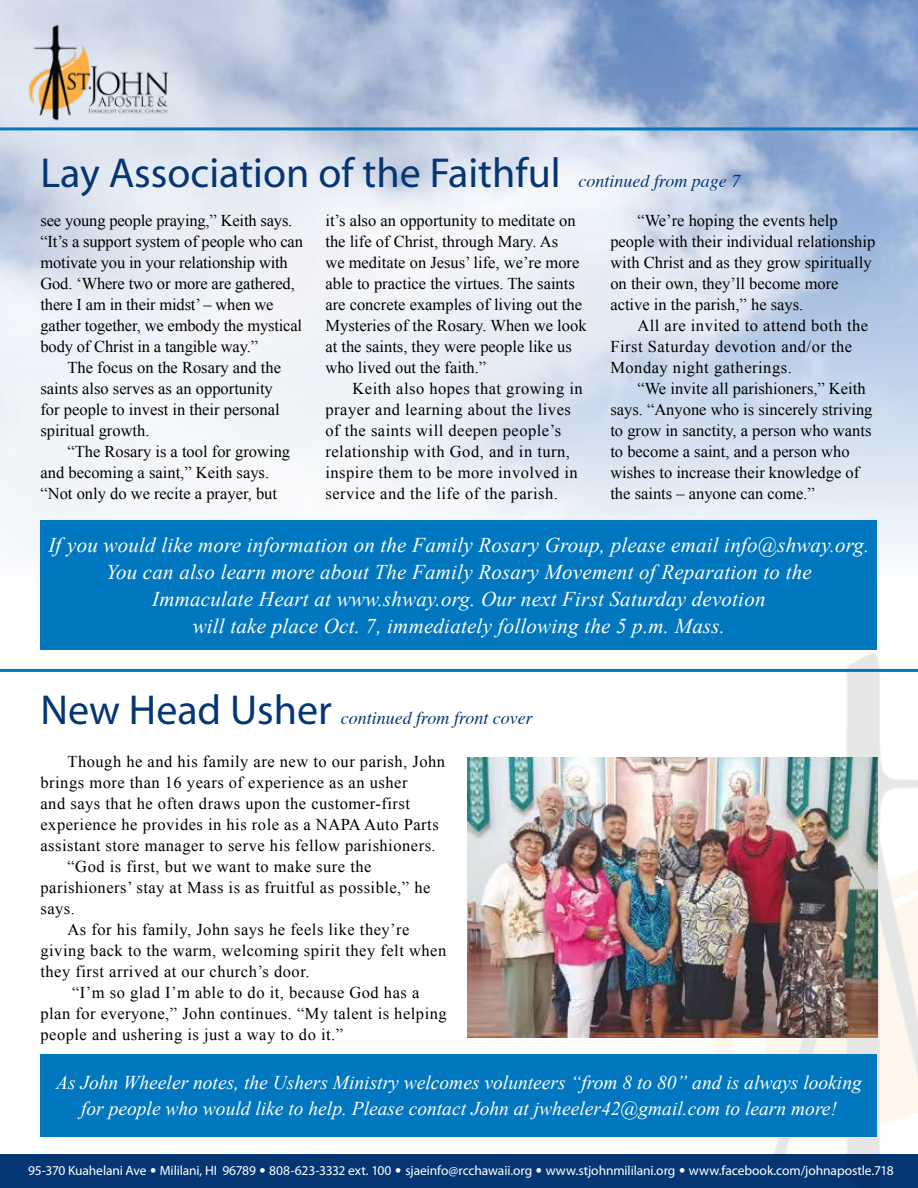
<style>
.page{position:relative;width:918px;height:1188px;background:#fff}
.page>*{position:absolute;margin:0;border:0;box-sizing:border-box;transform-origin:0 0}
.t1{font:42px "Myriad";color:#043673}
.t2{font:italic 21px/27px "Times New Roman";letter-spacing:.01em;color:#fff;text-align:center}
.t3{font:italic 19.5px/25.5px "Times New Roman";color:#fff;text-align:center}
.t4{font:italic 18px "Times";color:#043673}
.t5{font:16.5px/21px "Times New Roman";color:#000}
.t6{font:16.5px/21px "Times New Roman";letter-spacing:.03em;color:#000}
.t7{font:13.5px "Myriad Pro";letter-spacing:-.01em;color:#fff}
.s1{font-family:"Palatino"}
</style>
<div class="page">
<div style="left:0;top:1154px;width:918px;height:34px;background:#043673"></div>
<img style="left:672px;top:653px;width:246px;height:534px">
<img style="left:0;top:0;width:918px;height:552px">
<hr style="left:0;top:127px;width:918px;height:3px;background:#0077be">
<img style="left:11px;top:14px;width:172px;height:114px">
<div style="left:40px;top:1054px;width:838px;height:83px;background:#0077be"></div>
<hr style="left:0;top:669px;width:918px;height:3px;background:#0077be">
<div style="left:40px;top:520px;width:837px;height:130px;background:#0077be"></div>
<img style="left:467px;top:757px;width:410px;height:281px">
<h1 class="t1" style="left:40px;top:152px;width:522px">Lay Association of the Faithful</h1>
<p class="t4" style="left:579px;top:166px;width:163px">continued from page 7</p>
<p class="t5" style="left:40px;top:209px;width:264px">see young people praying,” Keith says. “It’s a support system of people who can motivate you in your relationship with God. ‘Where two or more are gathered, there I am in their midst’ – when we gather together, we embody the mystical body of Christ in a tangible way.”</p>
<p class="t5" style="left:40px;top:357px;width:242px;text-indent:27px">The focus on the Rosary and the saints also serves as an opportunity for people to invest in their personal spiritual growth.</p>
<p class="t5" style="left:40px;top:441px;width:251px;text-indent:27px">“The Rosary is a tool for growing and becoming a saint,” Keith says. “Not only do we recite a prayer, but</p>
<p class="t5" style="left:325px;top:210px;width:263px">it’s also an opportunity to meditate on the life of Christ, through Mary. As<br>we meditate on Jesus’ life, we’re more able to practice the virtues. The saints are concrete examples of living out the Mysteries of the Rosary. When we look at the saints, they were people like us who lived out the faith.”</p>
<p class="t6" style="left:325px;top:378px;width:259px;text-indent:27px">Keith also hopes that growing in prayer and learning about the lives of the saints will deepen people’s relationship with God, and in turn, inspire them to be more involved in service and the life of the parish.</p>
<p class="t5" style="left:610px;top:210px;width:266px;text-indent:27px">“We’re hoping the events help people with their individual relationship with Christ and as they grow spiritually on their own, they’ll become more active in the parish,” he says.</p>
<p class="t6" style="left:610px;top:315px;width:259px;text-indent:27px">All are invited to attend both the<br>First Saturday devotion and/or the<br>Monday night gatherings.</p>
<p class="t5" style="left:610px;top:378px;width:264px;text-indent:27px">“We invite all parishioners,” Keith says. “Anyone who is sincerely striving to grow in sanctity, a person who wants to become a saint, and a person who wishes to increase their knowledge of the saints – anyone can come.”</p>
<p class="t2" style="left:48px;top:531px;width:823px">If you would like more information on the Family Rosary Group, please email info@shway.org.<br>You can also learn more about The Family Rosary Movement of Reparation to the<br>Immaculate Heart at www.shway.org. Our next First Saturday devotion<br>will take place Oct. 7, immediately following the 5 p.m. Mass.</p>
<h1 class="t1" style="left:40px;top:689px;width:293px">New Head Usher</h1>
<p class="t4" style="left:341px;top:703px;width:194px">continued from front cover</p>
<p class="t6" style="left:68px;top:751px;width:379px">Though he and his family are new to our parish, John</p>
<p class="t6" style="left:41px;top:772px;width:369px">brings more than 16 years of experience as an usher</p>
<p class="t6" style="left:41px;top:793px;width:371px">and says that he often draws upon the customer-first</p>
<p class="t6" style="left:41px;top:814px;width:400px">experience he provides in his role as a NAPA Auto Parts</p>
<p class="t6" style="left:41px;top:835px;width:397px">assistant store manager to serve his fellow parishioners.</p>
<p class="t6" style="left:68px;top:856px;width:305px">“God is first, but we want to make sure the</p>
<p class="t6" style="left:41px;top:877px;width:391px">parishioners’ stay at Mass is as fruitful as possible,” he</p>
<p class="t5" style="left:41px;top:898px;width:36px">says.</p>
<p class="t6" style="left:68px;top:919px;width:344px">As for his family, John says he feels like they’re</p>
<p class="t6" style="left:41px;top:940px;width:407px">giving back to the warm, welcoming spirit they felt when</p>
<p class="t6" style="left:41px;top:961px;width:271px">they first arrived at our church’s door.</p>
<p class="t6" style="left:72px;top:982px;width:349px">“I’m so glad I’m able to do it, because God has a</p>
<p class="t6" style="left:41px;top:1003px;width:408px">plan for everyone,” John continues. “My talent is helping</p>
<p class="t6" style="left:41px;top:1024px;width:304px">people and ushering is just a way to do it.”</p>
<p class="t3" style="left:56px;top:1070px;width:807px">As John Wheeler notes, the Ushers Ministry welcomes volunteers “from 8 to 80” and is always looking for people who would like to help. Please contact John at jwheeler42@gmail.com to learn more!</p>
<p class="t7" style="left:28px;top:1162px;width:867px">95-370 Kuahelani Ave <span class="s1">•</span> Mililani, HI 96789 <span class="s1">•</span> 808-623-3332 ext. 100 <span class="s1">•</span> sjaeinfo@rcchawaii.org <span class="s1">•</span> www.stjohnmililani.org <span class="s1">•</span> www.facebook.com/johnapostle.718</p>
</div>
